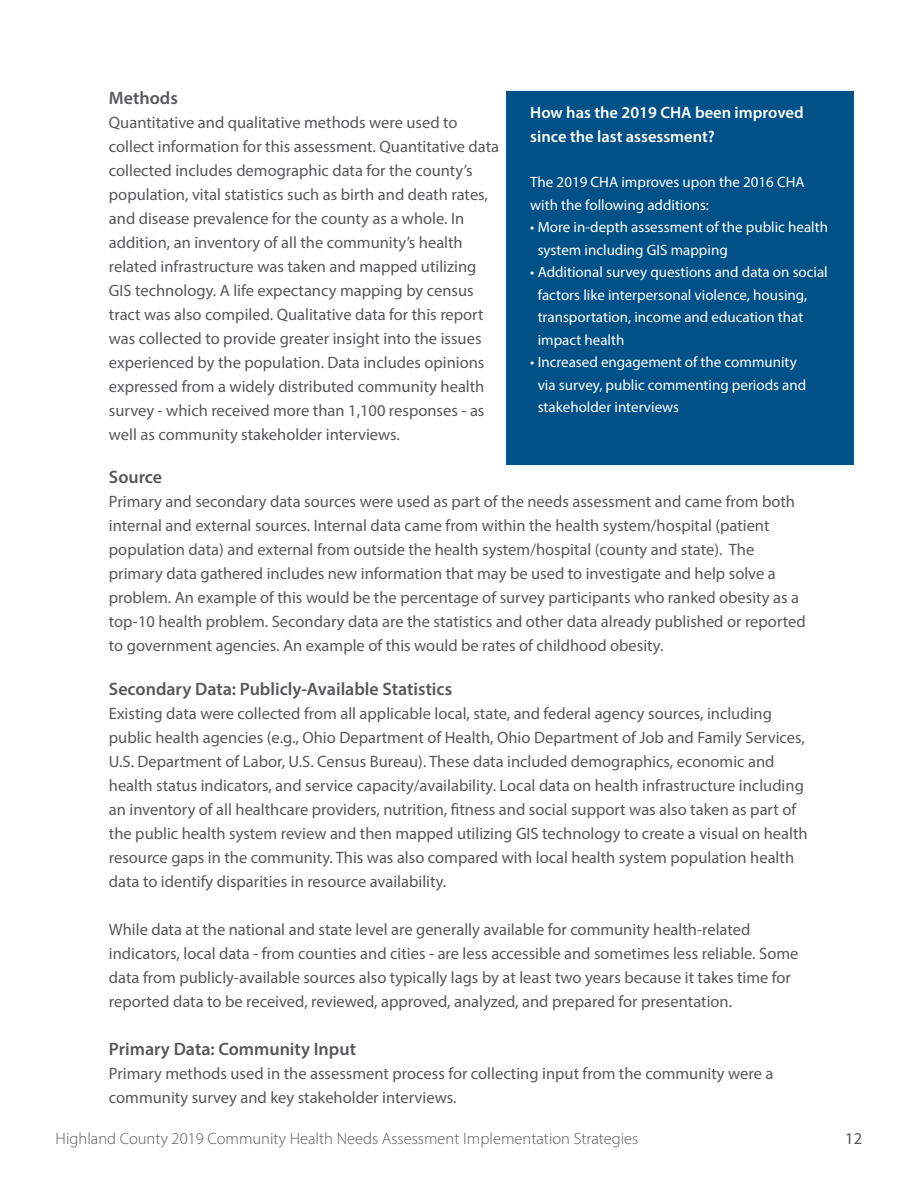
<style>
.page{position:relative;width:918px;height:1188px;background:#fff}
.page>*{position:absolute;margin:0;border:0;box-sizing:border-box;transform-origin:0 0}
.t1{font:600 18px "Myriad Pro";color:#57585a}
.t2{font:16.5px/24px "Myriad Pro";color:#57585a}
.t3{font:300 16.5px "Myriad Pro";color:#57585a}
.t4{font:600 16.5px/24px "Myriad Pro";color:#fff}
.t5{font:15px/22.5px "Myriad Pro";color:#fff}
</style>
<div class="page">
<div style="left:507px;top:91px;width:347px;height:373px;background:#005187"></div>
<p class="t1" style="left:109px;top:87px;width:70px">Methods</p>
<p class="t2" style="left:109px;top:110px;width:392px">Quantitative and qualitative methods were used to collect information for this assessment. Quantitative data collected includes demographic data for the county’s population, vital statistics such as birth and death rates, and disease prevalence for the county as a whole. In addition, an inventory of all the community’s health related infrastructure was taken and mapped utilizing GIS technology. A life expectancy mapping by census tract was also compiled. Qualitative data for this report was collected to provide greater insight into the issues experienced by the population. Data includes opinions expressed from a widely distributed community health survey - which received more than 1,100 responses - as well as community stakeholder interviews.</p>
<p class="t1" style="left:109px;top:466px;width:55px">Source</p>
<p class="t2" style="left:109px;top:490px;width:698px">Primary and secondary data sources were used as part of the needs assessment and came from both internal and external sources. Internal data came from within the health system/hospital (patient population data) and external from outside the health system/hospital (county and state). The primary data gathered includes new information that may be used to investigate and help solve a problem. An example of this would be the percentage of survey participants who ranked obesity as a top-10 health problem. Secondary data are the statistics and other data already published or reported to government agencies. An example of this would be rates of childhood obesity.</p>
<p class="t1" style="left:109px;top:677px;width:345px">Secondary Data: Publicly-Available Statistics</p>
<p class="t2" style="left:109px;top:701px;width:700px">Existing data were collected from all applicable local, state, and federal agency sources, including public health agencies (e.g., Ohio Department of Health, Ohio Department of Job and Family Services, U.S. Department of Labor, U.S. Census Bureau). These data included demographics, economic and health status indicators, and service capacity/availability. Local data on health infrastructure including an inventory of all healthcare providers, nutrition, fitness and social support was also taken as part of the public health system review and then mapped utilizing GIS technology to create a visual on health resource gaps in the community. This was also compared with local health system population health data to identify disparities in resource availability.</p>
<p class="t2" style="left:109px;top:917px;width:691px">While data at the national and state level are generally available for community health-related indicators, local data - from counties and cities - are less accessible and sometimes less reliable. Some data from publicly-available sources also typically lags by at least two years because it takes time for reported data to be received, reviewed, approved, analyzed, and prepared for presentation.</p>
<p class="t1" style="left:109px;top:1037px;width:249px">Primary Data: Community Input</p>
<p class="t2" style="left:109px;top:1061px;width:666px">Primary methods used in the assessment process for collecting input from the community were a community survey and key stakeholder interviews.</p>
<p class="t4" style="left:530px;top:100px;width:275px">How has the 2019 CHA been improved since the last assessment?</p>
<p class="t5" style="left:530px;top:171px;width:276px">The 2019 CHA improves upon the 2016 CHA with the following additions:</p>
<p class="t5" style="left:538px;top:216px;width:292px;text-indent:-7px">• More in-depth assessment of the public health system including GIS mapping</p>
<p class="t5" style="left:538px;top:261px;width:292px;text-indent:-7px">• Additional survey questions and data on social factors like interpersonal violence, housing, transportation, income and education that impact health</p>
<p class="t5" style="left:538px;top:351px;width:270px;text-indent:-7px">• Increased engagement of the community via survey, public commenting periods and stakeholder interviews</p>
<p class="t3" style="left:55px;top:1128px;width:584px">Highland County 2019 Community Health Needs Assessment Implementation Strategies</p>
<p class="t2" style="left:845px;top:1126px;width:18px">12</p>
</div>
